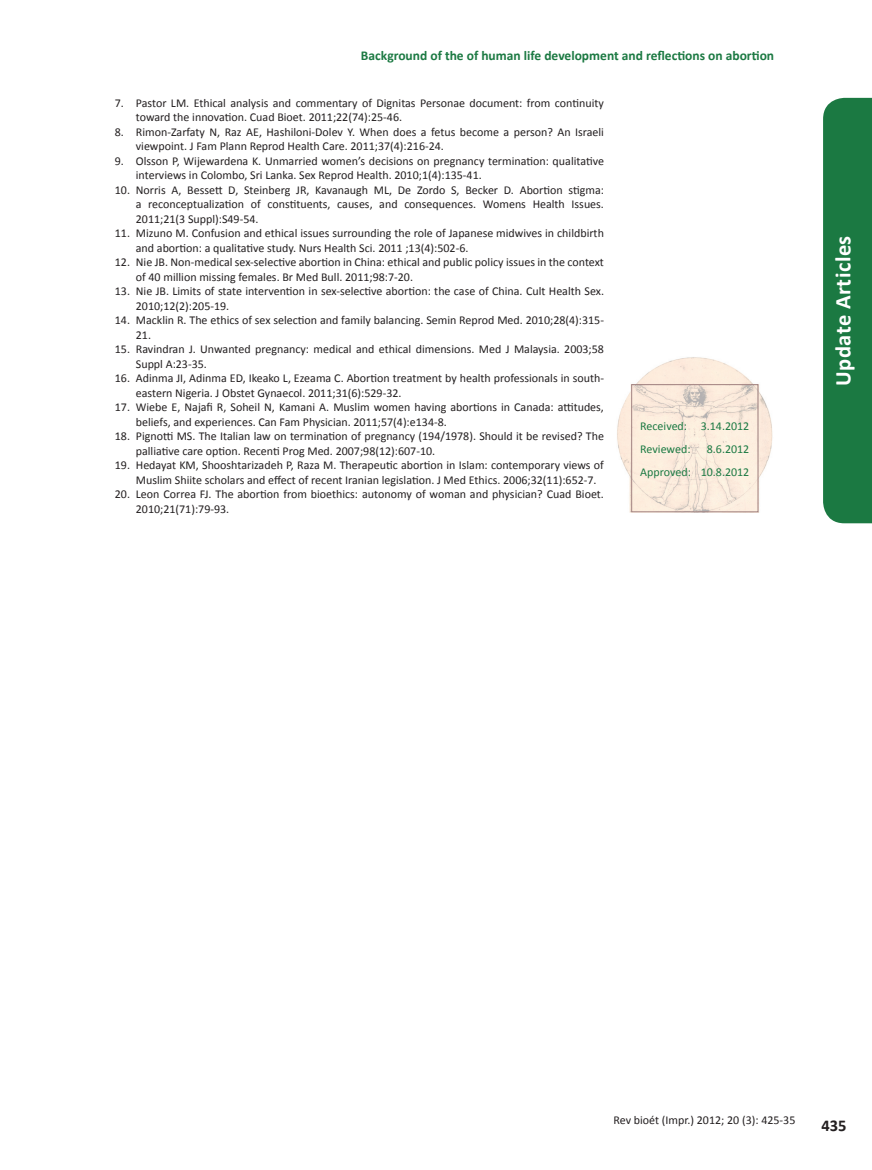
<style>
.page{position:relative;width:872px;height:1170px;background:#fff}
.page>*{position:absolute;margin:0;border:0;box-sizing:border-box;transform-origin:0 0}
.t1{font:700 22.5px "Calibri";letter-spacing:.02em;color:#fff}
.t2{font:700 16.5px "Calibri";color:#231f20}
.t3{font:700 13.5px "Calibri";color:#1b7942}
.t4{font:12px/14.5px "Calibri";color:#231f20}
.t5{font:12px/23px "Calibri";color:#1b7942}
</style>
<div class="page">
<div style="left:823px;top:98px;width:49px;height:425px;background:#1b7942"></div>
<img style="left:617px;top:357px;width:156px;height:155px">
<div style="left:631px;top:384px;width:127px;height:128px;border:1px solid #a38482"></div>
<p class="t3" style="left:361px;top:47px;width:415px">Background of the of human life development and reflections on abortion</p>
<p class="t4" style="left:136px;top:96px;width:469px;text-indent:-21px">7. Pastor LM. Ethical analysis and commentary of Dignitas Personae document: from continuity toward the innovation. Cuad Bioet. 2011;22(74):25-46.</p>
<p class="t4" style="left:136px;top:125px;width:469px;text-indent:-21px">8. Rimon-Zarfaty N, Raz AE, Hashiloni-Dolev Y. When does a fetus become a person? An Israeli viewpoint. J Fam Plann Reprod Health Care. 2011;37(4):216-24.</p>
<p class="t4" style="left:136px;top:154px;width:469px;text-indent:-21px">9. Olsson P, Wijewardena K. Unmarried women’s decisions on pregnancy termination: qualitative interviews in Colombo, Sri Lanka. Sex Reprod Health. 2010;1(4):135-41.</p>
<p class="t4" style="left:136px;top:182px;width:469px;text-align:justify;text-indent:-21px">10. Norris A, Bessett D, Steinberg JR, Kavanaugh ML, De Zordo S, Becker D. Abortion stigma: a reconceptualization of constituents, causes, and consequences. Womens Health Issues.<br>2011;21(3 Suppl):S49-54.</p>
<p class="t4" style="left:136px;top:226px;width:469px;text-indent:-21px">11. Mizuno M. Confusion and ethical issues surrounding the role of Japanese midwives in childbirth and abortion: a qualitative study. Nurs Health Sci. 2011 ;13(4):502-6.</p>
<p class="t4" style="left:136px;top:255px;width:469px;text-indent:-21px">12. Nie JB. Non-medical sex-selective abortion in China: ethical and public policy issues in the context of 40 million missing females. Br Med Bull. 2011;98:7-20.</p>
<p class="t4" style="left:136px;top:284px;width:470px;text-indent:-21px">13. Nie JB. Limits of state intervention in sex-selective abortion: the case of China. Cult Health Sex.<br>2010;12(2):205-19.</p>
<p class="t4" style="left:136px;top:313px;width:469px;text-indent:-21px">14. Macklin R. The ethics of sex selection and family balancing. Semin Reprod Med. 2010;28(4):315-<br>21.</p>
<p class="t4" style="left:136px;top:342px;width:469px;text-indent:-21px">15. Ravindran J. Unwanted pregnancy: medical and ethical dimensions. Med J Malaysia. 2003;58<br>Suppl A:23-35.</p>
<p class="t4" style="left:136px;top:371px;width:469px;text-indent:-21px">16. Adinma JI, Adinma ED, Ikeako L, Ezeama C. Abortion treatment by health professionals in south&shy;eastern Nigeria. J Obstet Gynaecol. 2011;31(6):529-32.</p>
<p class="t4" style="left:136px;top:400px;width:469px;text-indent:-21px">17. Wiebe E, Najafi R, Soheil N, Kamani A. Muslim women having abortions in Canada: attitudes, beliefs, and experiences. Can Fam Physician. 2011;57(4):e134-8.</p>
<p class="t4" style="left:136px;top:429px;width:469px;text-indent:-21px">18. Pignotti MS. The Italian law on termination of pregnancy (194/1978). Should it be revised? The palliative care option. Recenti Prog Med. 2007;98(12):607-10.</p>
<p class="t4" style="left:136px;top:458px;width:469px;text-indent:-21px">19. Hedayat KM, Shooshtarizadeh P, Raza M. Therapeutic abortion in Islam: contemporary views of<br>Muslim Shiite scholars and effect of recent Iranian legislation. J Med Ethics. 2006;32(11):652-7.</p>
<p class="t4" style="left:136px;top:487px;width:469px;text-indent:-21px">20. Leon Correa FJ. The abortion from bioethics: autonomy of woman and physician? Cuad Bioet.<br>2010;21(71):79-93.</p>
<p class="t5" style="left:640px;top:414px;width:111px">Received: 3.14.2012<br>Reviewed:</p>
<p class="t5" style="left:640px;top:437px;width:111px;text-align:right">8.6.2012<br>Approved: 10.8.2012</p>
<h1 class="t1" style="left:828px;top:386px;width:152px;rotate:-90deg">Update Articles</h1>
<p class="t4" style="left:613px;top:1113px;width:183px">Rev bioét (Impr.) 2012; 20 (3): 425-35</p>
<h2 class="t2" style="left:821px;top:1115px;width:27px">435</h2>
</div>
